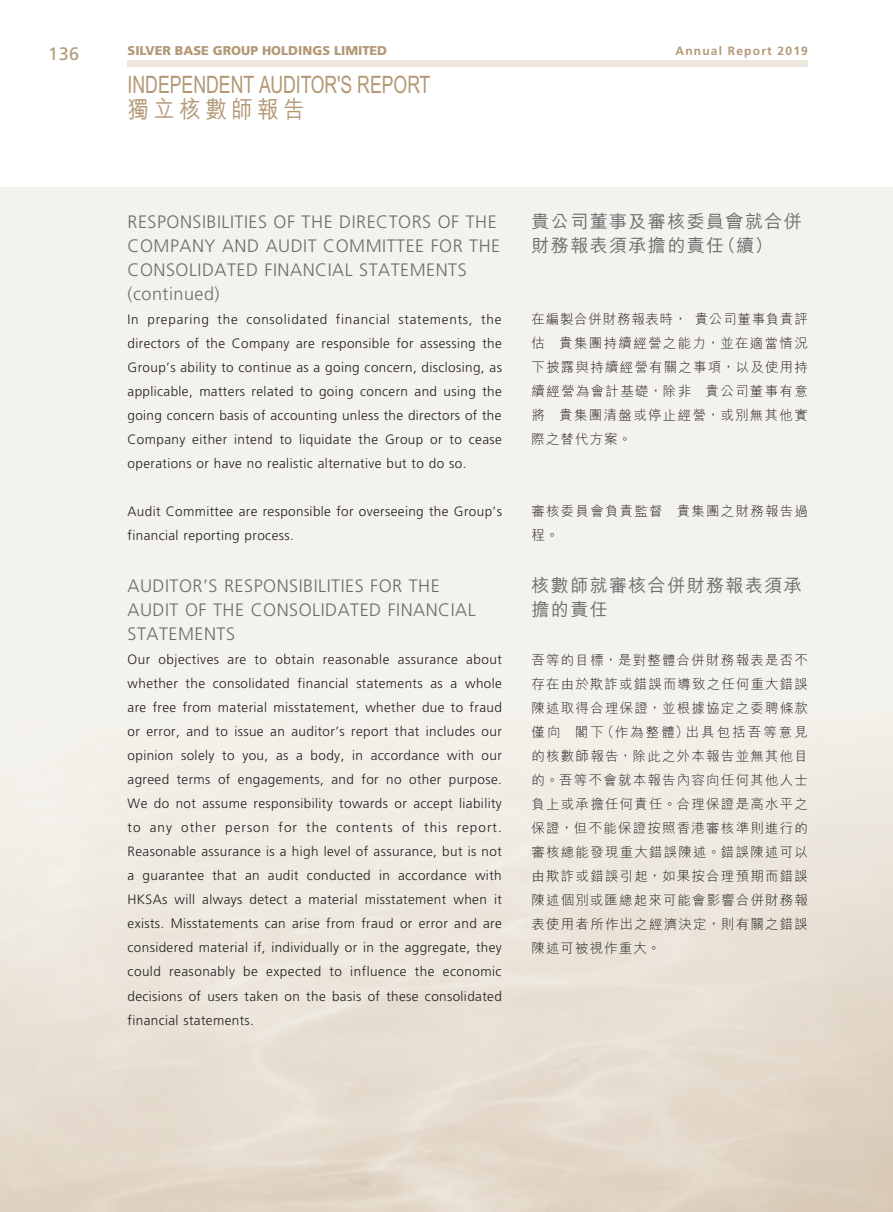
<style>
.page{position:relative;width:893px;height:1212px;background:#fff}
.page>*{position:absolute;margin:0;border:0;box-sizing:border-box;transform-origin:0 0}
.t1{font:24px "Arial Narrow MT Std";color:#b39876;scale:.9 1}
.t2{font:500 24px "M Hei HK";letter-spacing:.2em;color:#b39876;scale:.9 1}
.t3{font:300 18px/24px "Frutiger LT Std";letter-spacing:.03em;color:#6c6d70}
.t4{font:500 18px/24px "M Hei HK";letter-spacing:.08em;color:#6c6d70}
.t5{font:18px "Frutiger LT Std";color:#b39876}
.t6{font:300 13.5px/24px "Frutiger LT Std";letter-spacing:.03em;color:#231f20;text-align:justify}
.t7{font:300 13.5px/24px "M Hei HK";letter-spacing:.09em;color:#231f20;text-align:justify}
.t8{font:900 12.75px "Frutiger LT Std";color:#b39876}
.t9{font:700 12px "Frutiger LT Std";letter-spacing:.1em;color:#b39876}
</style>
<div class="page">
<div style="left:0;top:187px;width:893px;height:1025px;background:linear-gradient(to bottom,#f9f9f6,#e6dccf)"></div>
<div style="left:128px;top:60px;width:680px;height:6px;background:#ede6dc"></div>
<h2 class="t5" style="left:48px;top:43px;width:33px">136</h2>
<p class="t8" style="left:128px;top:43px;width:261px">SILVER BASE GROUP HOLDINGS LIMITED</p>
<p class="t9" style="left:675px;top:43px;width:134px">Annual Report 2019</p>
<h1 class="t1" style="left:128px;top:70px;width:338px">INDEPENDENT AUDITOR'S REPORT</h1>
<h1 class="t2" style="left:128px;top:91px;width:198px">獨立核數師報告</h1>
<h2 class="t3" style="left:128px;top:210px;width:374px">RESPONSIBILITIES OF THE DIRECTORS OF THE<br>COMPANY AND AUDIT COMMITTEE FOR THE<br>CONSOLIDATED FINANCIAL STATEMENTS (continued)</h2>
<p class="t6" style="left:128px;top:308px;width:376px">In preparing the consolidated financial statements, the directors of the Company are responsible for assessing the Group’s ability to continue as a going concern, disclosing, as applicable, matters related to going concern and using the going concern basis of accounting unless the directors of the Company either intend to liquidate the Group or to cease operations or have no realistic alternative but to do so.</p>
<p class="t6" style="left:128px;top:500px;width:376px">Audit Committee are responsible for overseeing the Group’s financial reporting process.</p>
<h2 class="t3" style="left:128px;top:574px;width:350px">AUDITOR’S RESPONSIBILITIES FOR THE<br>AUDIT OF THE CONSOLIDATED FINANCIAL<br>STATEMENTS</h2>
<p class="t6" style="left:128px;top:648px;width:376px">Our objectives are to obtain reasonable assurance about whether the consolidated financial statements as a whole are free from material misstatement, whether due to fraud or error, and to issue an auditor’s report that includes our opinion solely to you, as a body, in accordance with our agreed terms of engagements, and for no other purpose.<br>We do not assume responsibility towards or accept liability to any other person for the contents of this report.<br>Reasonable assurance is a high level of assurance, but is not a guarantee that an audit conducted in accordance with HKSAs will always detect a material misstatement when it exists. Misstatements can arise from fraud or error and are considered material if, individually or in the aggregate, they could reasonably be expected to influence the economic decisions of users taken on the basis of these consolidated financial statements.</p>
<h2 class="t4" style="left:531px;top:208px;width:272px">貴公司董事及審核委員會就合併財務報表須承擔的責任（續）</h2>
<p class="t7" style="left:531px;top:307px;width:278px">在編製合併財務報表時，　貴公司董事負責評估　貴集團持續經營之能力，並在適當情況下披露與持續經營有關之事項，以及使用持續經營為會計基礎，除非　貴公司董事有意將　貴集團清盤或停止經營，或別無其他實際之替代方案。</p>
<p class="t7" style="left:531px;top:499px;width:278px">審核委員會負責監督　貴集團之財務報告過程。</p>
<h2 class="t4" style="left:531px;top:572px;width:272px">核數師就審核合併財務報表須承擔的責任</h2>
<p class="t7" style="left:531px;top:647px;width:278px">吾等的目標，是對整體合併財務報表是否不存在由於欺詐或錯誤而導致之任何重大錯誤陳述取得合理保證，並根據協定之委聘條款僅向 閣下（作為整體）出具包括吾等意見的核數師報告，除此之外本報告並無其他目的。吾等不會就本報告內容向任何其他人士負上或承擔任何責任。合理保證是高水平之保證，但不能保證按照香港審核準則進行的審核總能發現重大錯誤陳述。錯誤陳述可以由欺詐或錯誤引起，如果按合理預期而錯誤陳述個別或匯總起來可能會影響合併財務報表使用者所作出之經濟決定，則有關之錯誤陳述可被視作重大。</p>
</div>
